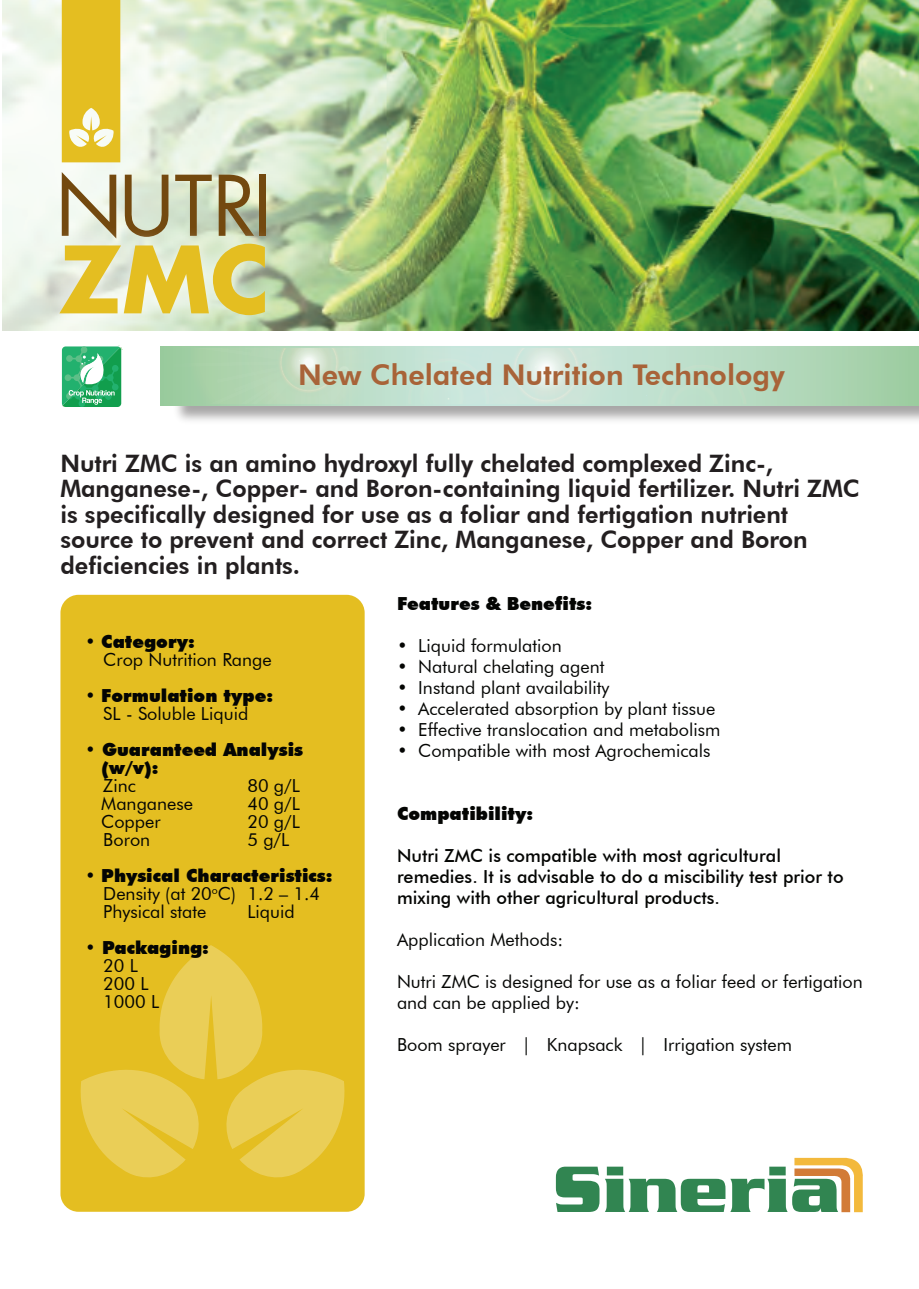
<style>
.page{position:relative;width:919px;height:1289px;background:#fff}
.page>*{position:absolute;margin:0;border:0;box-sizing:border-box;transform-origin:0 0}
.t1{font:700 90px "Futura Std";color:#e4be21}
.t2{font:81.15px "Futura Std";letter-spacing:-.025em;color:#73490f}
.t3{font:800 28.5px "Futura BT";color:#a86338}
.t4{font:800 24px/25.5px "Futura BT";color:#231f20}
.t5{font:18px/18px "Futura BT";color:#040503}
.t6{font:500 18px/21px "Futura BT";color:#040503}
.t7{font:900 18px/18px "Futura BT";color:#040503}
.s1{font-weight:900}
.s2{font-weight:400}
</style>
<div class="page">
<img style="left:2px;top:0;width:916px;height:331px">
<div style="left:60px;top:595px;width:304px;height:616px;background:#e4be21;border-radius:18px"></div>
<svg style="left:81px;top:945px;width:263px;height:232px"></svg>
<svg style="left:556px;top:1157px;width:307px;height:55px"></svg>
<svg style="left:62px;top:0;width:58px;height:162px;background:#e5c333"></svg>
<svg style="left:62px;top:364px;width:60px;height:43px;background:#50bb83"></svg>
<svg style="left:160px;top:346px;width:758px;height:59px;background:#add5b4"></svg>
<svg style="left:172px;top:348px;width:581px;height:55px;background:#c2e0cc"></svg>
<img style="left:32px;top:212px;width:264px;height:152px">
<h2 class="t2" style="left:55px;top:154px;width:218px">NUTRI</h2>
<h1 class="t1" style="left:58px;top:220px;width:213px">ZMC</h1>
<h3 class="t3" style="left:298px;top:357px;width:488px">New Chelated Nutrition Technology</h3>
<p class="t4" style="left:60px;top:450px;width:800px">Nutri ZMC is an amino hydroxyl fully chelated complexed Zinc-, Manganese-, Copper- and Boron-containing liquid fertilizer. Nutri ZMC is specifically designed for use as a foliar and fertigation nutrient source to prevent and correct Zinc, Manganese, Copper and Boron deficiencies in plants.</p>
<p class="t5" style="left:103px;top:632px;width:170px;text-indent:-18px">• <span class="s1">Category:<br></span>Crop Nutrition Range</p>
<p class="t5" style="left:85px;top:686px;width:189px;text-align:center">• <span class="s1">Formulation type:<br></span>SL - Soluble Liquid</p>
<p class="t7" style="left:101px;top:740px;width:203px;text-indent:-16px"><span class="s2">•</span> Guaranteed Analysis (w/v):</p>
<p class="t5" style="left:103px;top:776px;width:34px">Zinc</p>
<p class="t5" style="left:247px;top:776px;width:54px">80 g/L</p>
<p class="t5" style="left:101px;top:794px;width:93px">Manganese</p>
<p class="t5" style="left:247px;top:794px;width:54px">40 g/L</p>
<p class="t5" style="left:101px;top:812px;width:61px">Copper</p>
<p class="t5" style="left:247px;top:812px;width:54px">20 g/L</p>
<p class="t5" style="left:103px;top:830px;width:48px">Boron</p>
<p class="t5" style="left:247px;top:830px;width:43px">5 g/L</p>
<p class="t5" style="left:103px;top:866px;width:230px;text-indent:-18px">• <span class="s1">Physical Characteristics:<br></span>Density (at 20<sup>o</sup>C) 1.2 – 1.4<br>Physical state</p>
<p class="t5" style="left:247px;top:902px;width:49px">Liquid</p>
<p class="t5" style="left:103px;top:938px;width:107px;text-indent:-18px">• <span class="s1">Packaging:<br></span>20 L<br>200 L<br>1000 L</p>
<p class="t7" style="left:397px;top:594px;width:197px">Features &amp; Benefits:</p>
<p class="t5" style="left:397px;top:636px;width:166px">• Liquid formulation</p>
<p class="t5" style="left:397px;top:657px;width:209px">• Natural chelating agent</p>
<p class="t5" style="left:397px;top:678px;width:214px">• Instand plant availability</p>
<p class="t5" style="left:397px;top:699px;width:320px">• Accelerated absorption by plant tissue</p>
<p class="t5" style="left:397px;top:720px;width:325px">• Effective translocation and metabolism</p>
<p class="t5" style="left:397px;top:741px;width:315px">• Compatible with most Agrochemicals</p>
<p class="t7" style="left:397px;top:804px;width:138px">Compatibility:</p>
<p class="t6" style="left:397px;top:845px;width:448px">Nutri ZMC is compatible with most agricultural remedies. It is advisable to do a miscibility test prior to mixing with other agricultural products.</p>
<p class="t5" style="left:397px;top:930px;width:168px">Application Methods:</p>
<p class="t5" style="left:397px;top:971px;width:467px;line-height:21px">Nutri ZMC is designed for use as a foliar feed or fertigation and can be applied by:</p>
<p class="t5" style="left:397px;top:1035px;width:396px">Boom sprayer | Knapsack | Irrigation system</p>
</div>
